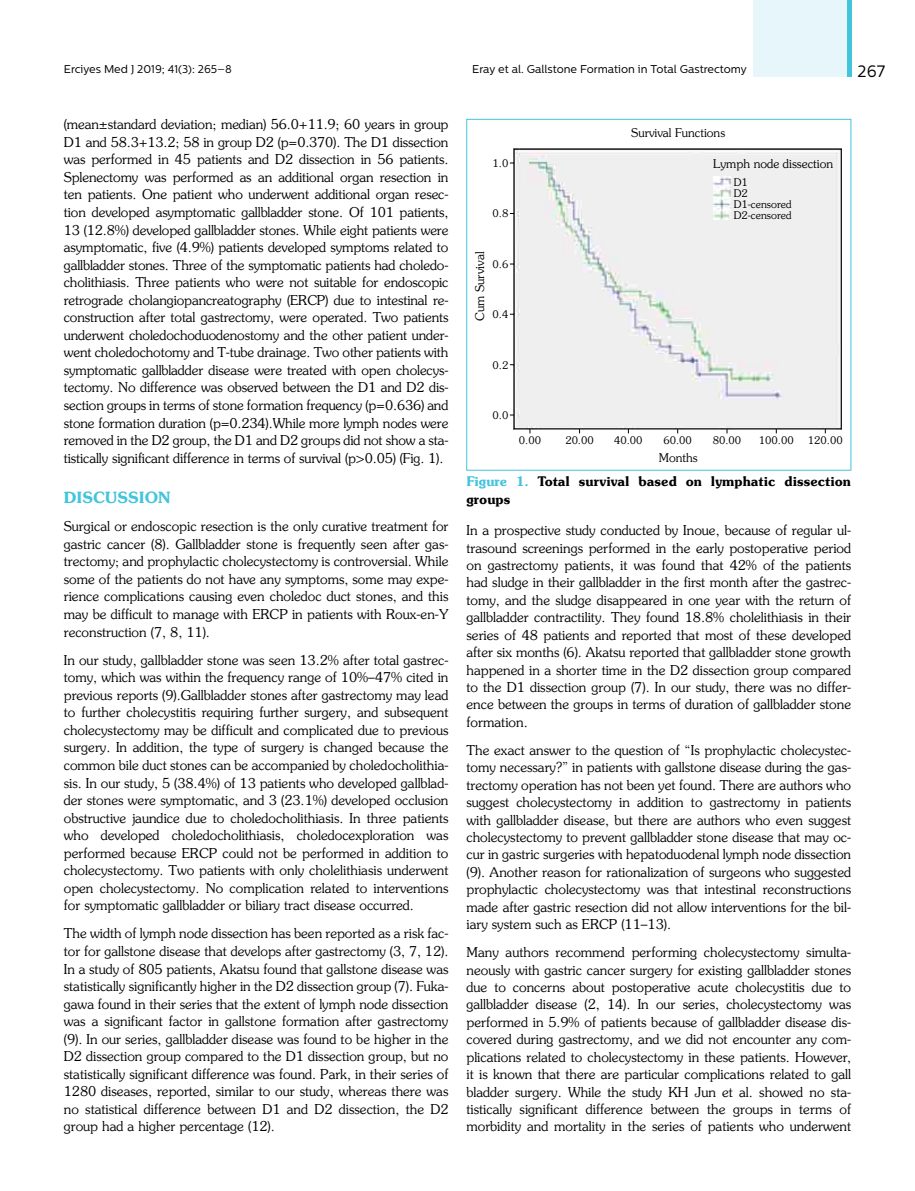
<style>
.page{position:relative;width:915px;height:1191px;background:#fff}
.page>*{position:absolute;margin:0;border:0;box-sizing:border-box;transform-origin:0 0}
.t1{font:16.5px "Centrale Sans";color:#000}
.t2{font:700 15.75px "Souvenir";color:#42c4dd}
.t3{font:13.5px/17.5px "Souvenir";color:#000;text-align:justify}
.t4{font:700 13.5px/17.2px "Souvenir";color:#000}
.t5{font:12px "Souvenir";color:#000}
.t6{font:11.25px "Centrale Sans";color:#000}
.t7{font:10.5px/11.1px "Souvenir";color:#000}
.s1{color:#42c4dd}
</style>
<div class="page">
<div style="left:753px;top:0;width:97px;height:77px;background:#e7f6fa"></div>
<svg style="left:847px;top:0;width:3px;height:77px"></svg>
<div style="left:466px;top:119px;width:384px;height:351px;border:1px solid #42c4dd"></div>
<img style="left:515px;top:151px;width:324px;height:276px">
<img style="left:712px;top:176px;width:18px;height:43px">
<p class="t6" style="left:64px;top:62px;width:170px">Erciyes Med J 2019; 41(3): 265–8</p>
<p class="t6" style="left:472px;top:62px;width:276px">Eray et al. Gallstone Formation in Total Gastrectomy</p>
<p class="t1" style="left:857px;top:61px;width:29px">267</p>
<p class="t3" style="left:64px;top:116px;width:386px">(mean±standard deviation; median) 56.0+11.9; 60 years in group D1 and 58.3+13.2; 58 in group D2 (p=0.370). The D1 dissection was performed in 45 patients and D2 dissection in 56 patients.<br>Splenectomy was performed as an additional organ resection in ten patients. One patient who underwent additional organ resec&shy;tion developed asymptomatic gallbladder stone. Of 101 patients, 13 (12.8%) developed gallbladder stones. While eight patients were asymptomatic, five (4.9%) patients developed symptoms related to gallbladder stones. Three of the symptomatic patients had choledo&shy;cholithiasis. Three patients who were not suitable for endoscopic retrograde cholangiopancreatography (ERCP) due to intestinal re&shy;construction after total gastrectomy, were operated. Two patients underwent choledochoduodenostomy and the other patient under&shy;went choledochotomy and T-tube drainage. Two other patients with symptomatic gallbladder disease were treated with open cholecys&shy;tectomy. No difference was observed between the D1 and D2 dis&shy;section groups in terms of stone formation frequency (p=0.636) and stone formation duration (p=0.234).While more lymph nodes were removed in the D2 group, the D1 and D2 groups did not show a sta&shy;tistically significant difference in terms of survival (p&gt;0.05) (Fig. 1).</p>
<p class="t2" style="left:64px;top:487px;width:108px">DISCUSSION</p>
<p class="t3" style="left:64px;top:517px;width:386px">Surgical or endoscopic resection is the only curative treatment for gastric cancer (8). Gallbladder stone is frequently seen after gas&shy;trectomy; and prophylactic cholecystectomy is controversial. While some of the patients do not have any symptoms, some may expe&shy;rience complications causing even choledoc duct stones, and this may be difficult to manage with ERCP in patients with Roux-en-Y reconstruction (7, 8, 11).</p>
<p class="t3" style="left:64px;top:651px;width:386px">In our study, gallbladder stone was seen 13.2% after total gastrec&shy;tomy, which was within the frequency range of 10%–47% cited in previous reports (9).Gallbladder stones after gastrectomy may lead to further cholecystitis requiring further surgery, and subsequent cholecystectomy may be difficult and complicated due to previous surgery. In addition, the type of surgery is changed because the common bile duct stones can be accompanied by choledocholithia&shy;sis. In our study, 5 (38.4%) of 13 patients who developed gallblad&shy;der stones were symptomatic, and 3 (23.1%) developed occlusion obstructive jaundice due to choledocholithiasis. In three patients who developed choledocholithiasis, choledocexploration was performed because ERCP could not be performed in addition to cholecystectomy. Two patients with only cholelithiasis underwent open cholecystectomy. No complication related to interventions for symptomatic gallbladder or biliary tract disease occurred.</p>
<p class="t3" style="left:64px;top:924px;width:386px">The width of lymph node dissection has been reported as a risk fac&shy;tor for gallstone disease that develops after gastrectomy (3, 7, 12).<br>In a study of 805 patients, Akatsu found that gallstone disease was statistically significantly higher in the D2 dissection group (7). Fuka&shy;gawa found in their series that the extent of lymph node dissection was a significant factor in gallstone formation after gastrectomy (9). In our series, gallbladder disease was found to be higher in the D2 dissection group compared to the D1 dissection group, but no statistically significant difference was found. Park, in their series of 1280 diseases, reported, similar to our study, whereas there was no statistical difference between D1 and D2 dissection, the D2 group had a higher percentage (12).</p>
<p class="t7" style="left:492px;top:158px;width:17px">1.0</p>
<p class="t7" style="left:492px;top:208px;width:17px">0.8</p>
<p class="t5" style="left:473px;top:320px;width:70px;rotate:-90deg">Cum Survival</p>
<p class="t7" style="left:492px;top:259px;width:17px">0.6</p>
<p class="t7" style="left:492px;top:309px;width:17px">0.4</p>
<p class="t7" style="left:492px;top:359px;width:17px">0.2</p>
<p class="t5" style="left:631px;top:126px;width:95px">Survival Functions</p>
<p class="t5" style="left:712px;top:156px;width:121px">Lymph node dissection</p>
<p class="t7" style="left:733px;top:176px;width:59px">D1<br>D2<br>D1-censored<br>D2-censored</p>
<p class="t7" style="left:492px;top:409px;width:17px">0.0</p>
<p class="t7" style="left:518px;top:435px;width:24px">0.00</p>
<p class="t7" style="left:565px;top:435px;width:30px">20.00</p>
<p class="t7" style="left:614px;top:435px;width:30px">40.00</p>
<p class="t7" style="left:663px;top:435px;width:30px">60.00</p>
<p class="t7" style="left:712px;top:435px;width:30px">80.00</p>
<p class="t7" style="left:758px;top:435px;width:36px">100.00</p>
<p class="t7" style="left:807px;top:435px;width:36px">120.00</p>
<p class="t5" style="left:658px;top:451px;width:40px">Months</p>
<p class="t4" style="left:466px;top:473px;width:386px"><span class="s1">Figure 1.</span> Total survival based on lymphatic dissection groups</p>
<p class="t3" style="left:466px;top:521px;width:386px">In a prospective study conducted by Inoue, because of regular ul&shy;trasound screenings performed in the early postoperative period on gastrectomy patients, it was found that 42% of the patients had sludge in their gallbladder in the first month after the gastrec&shy;tomy, and the sludge disappeared in one year with the return of gallbladder contractility. They found 18.8% cholelithiasis in their series of 48 patients and reported that most of these developed after six months (6). Akatsu reported that gallbladder stone growth happened in a shorter time in the D2 dissection group compared to the D1 dissection group (7). In our study, there was no differ&shy;ence between the groups in terms of duration of gallbladder stone formation.</p>
<p class="t3" style="left:466px;top:741px;width:386px">The exact answer to the question of “Is prophylactic cholecystec&shy;tomy necessary?” in patients with gallstone disease during the gas&shy;trectomy operation has not been yet found. There are authors who suggest cholecystectomy in addition to gastrectomy in patients with gallbladder disease, but there are authors who even suggest cholecystectomy to prevent gallbladder stone disease that may oc&shy;cur in gastric surgeries with hepatoduodenal lymph node dissection (9). Another reason for rationalization of surgeons who suggested prophylactic cholecystectomy was that intestinal reconstructions made after gastric resection did not allow interventions for the bil&shy;iary system such as ERCP (11–13).</p>
<p class="t3" style="left:466px;top:943px;width:386px">Many authors recommend performing cholecystectomy simulta&shy;neously with gastric cancer surgery for existing gallbladder stones due to concerns about postoperative acute cholecystitis due to gallbladder disease (2, 14). In our series, cholecystectomy was performed in 5.9% of patients because of gallbladder disease dis&shy;covered during gastrectomy, and we did not encounter any com&shy;plications related to cholecystectomy in these patients. However, it is known that there are particular complications related to gall bladder surgery. While the study KH Jun et al. showed no sta&shy;tistically significant difference between the groups in terms of morbidity and mortality in the series of patients who underwent</p>
</div>
